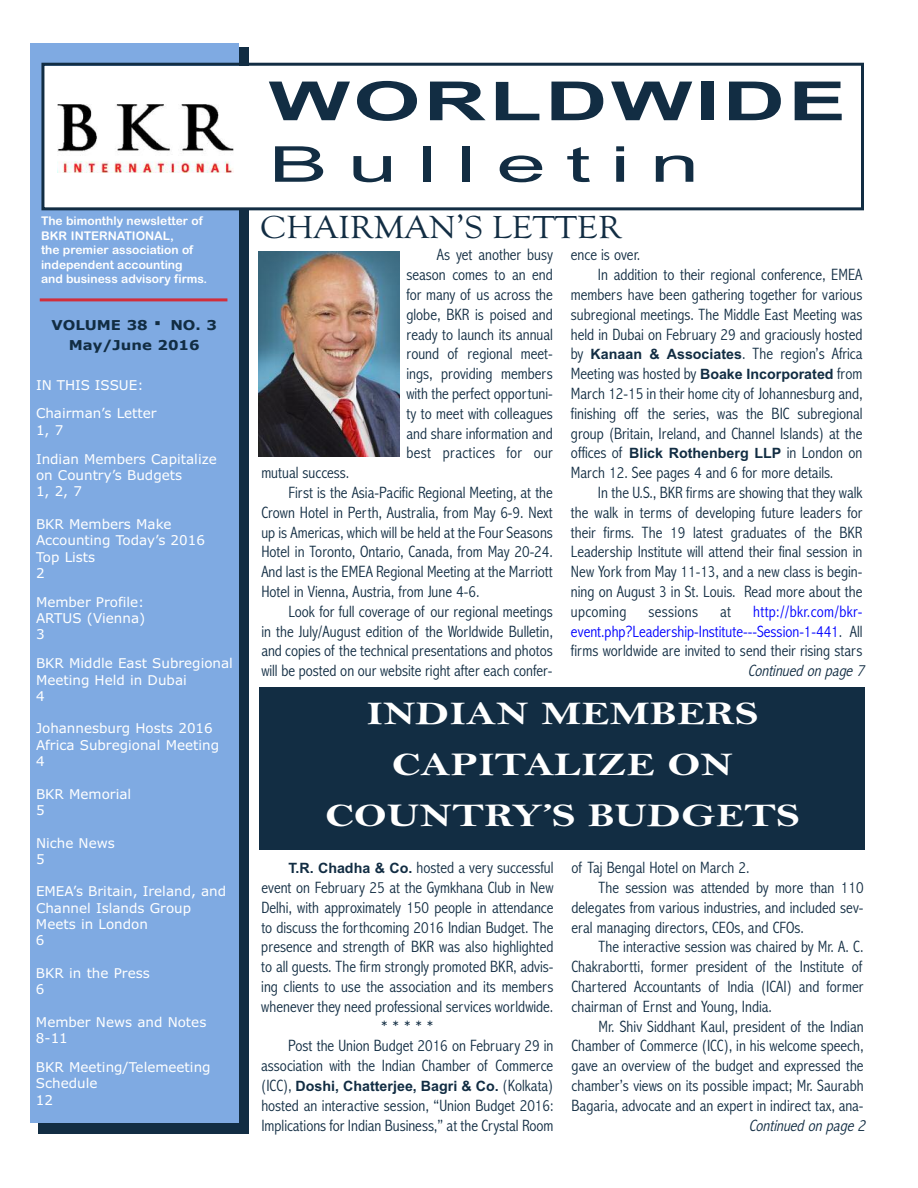
<style>
.page{position:relative;width:918px;height:1188px;background:#fff}
.page>*{position:absolute;margin:0;border:0;box-sizing:border-box;transform-origin:0 0}
.t1{font:700 54px "Arial";letter-spacing:.035em;color:#122d43;scale:1.6 1}
.t2{font:49.5px "Arial";letter-spacing:.225em;color:#122d43;scale:1.8 1}
.t3{font:33px/51px "Bell MT Bold";color:#fff;text-align:center;scale:1.3 1}
.t4{font:33px "Goudy Old Style T";color:#122d43;scale:1.1 1}
.t5{font:300 condensed 16.5px/19.8px "Abadi";color:#122d43}
.t6{font:300 condensed 16.5px/19.8px "Abadi";color:#00f;text-align:justify}
.t7{font:italic 300 condensed 16.5px "Abadi";color:#122d43}
.t8{font:300 condensed 16.5px "Abadi";letter-spacing:.02em;color:#122d43}
.t9{font:700 14.25px "Arial";color:#122d43}
.t10{font:13.5px/16.4px "Verdana";color:#fff}
.t11{font:700 13.5px/19.5px "Verdana";color:#122d43;text-align:center;scale:1.1 1}
.t12{font:12px/14.4px "Arial Rounded MT Bold";color:#fff}
.s1{font-family:"Arial";font-weight:700;font-stretch:normal;font-size:14.25px}
.s2{font-size:21px}
.s3{color:#122d43}
.s4{font-family:"Abadi";font-weight:300;font-stretch:condensed;font-size:16.5px}
</style>
<div class="page">
<div style="left:39px;top:48px;width:210px;height:1086px;background:#122d43"></div>
<div style="left:31px;top:43px;width:208px;height:1080px;background:#7faae2"></div>
<div style="left:44px;top:66px;width:817px;height:141px;background:#fff"></div>
<div style="left:41px;top:63px;width:823px;height:147px;border:3px solid #122d43"></div>
<img style="left:58px;top:104px;width:176px;height:69px">
<hr style="left:40px;top:298px;width:187px;height:3px;background:#d12e3b">
<img style="left:259px;top:251px;width:140px;height:206px">
<div style="left:260px;top:687px;width:605px;height:162px;background:#122d43"></div>
<h1 class="t1" style="left:269px;top:70px;width:362px">WORLDWIDE</h1>
<h2 class="t2" style="left:269px;top:136px;width:241px">Bulletin</h2>
<p class="t12" style="left:41px;top:214px;width:168px">The bimonthly newsletter of<br>BKR INTERNATIONAL,<br>the premier association of independent accounting and business advisory firms.</p>
<h3 class="t4" style="left:260px;top:207px;width:330px">CHAIRMAN’S LETTER</h3>
<p class="t5" style="left:406px;top:245px;width:148px;text-align:justify;text-indent:30px">As yet another busy season comes to an end for many of us across the globe, BKR is poised and ready to launch its annual round of regional meet&shy;ings, providing members with the perfect opportuni&shy;ty to meet with colleagues and share information and best practices for our</p>
<p class="t5" style="left:571px;top:245px;width:71px">ence is over.</p>
<p class="t5" style="left:598px;top:265px;width:266px">In addition to their regional conference, EMEA</p>
<p class="t5" style="left:571px;top:284px;width:293px">members have been gathering together for various</p>
<p class="t5" style="left:571px;top:304px;width:293px">subregional meetings. The Middle East Meeting was</p>
<p class="t5" style="left:571px;top:324px;width:293px">held in Dubai on February 29 and graciously hosted</p>
<p class="t5" style="left:571px;top:344px;width:293px">by <span class="s1">Kanaan &amp; Associates</span>. The region’s Africa</p>
<p class="t5" style="left:571px;top:364px;width:293px">Meeting was hosted by <span class="s1">Boake Incorporated</span> from</p>
<p class="t5" style="left:571px;top:383px;width:293px">March 12-15 in their home city of Johannesburg and,</p>
<p class="t5" style="left:571px;top:403px;width:293px">finishing off the series, was the BIC subregional</p>
<p class="t5" style="left:571px;top:423px;width:293px">group (Britain, Ireland, and Channel Islands) at the</p>
<p class="t5" style="left:571px;top:443px;width:293px">offices of <span class="s1">Blick Rothenberg LLP</span> in London on</p>
<p class="t5" style="left:571px;top:463px;width:264px">March 12. See pages 4 and 6 for more details.</p>
<p class="t5" style="left:598px;top:482px;width:266px">In the U.S., BKR firms are showing that they walk</p>
<p class="t5" style="left:571px;top:502px;width:293px">the walk in terms of developing future leaders for</p>
<p class="t5" style="left:571px;top:522px;width:293px">their firms. The 19 latest graduates of the BKR</p>
<p class="t5" style="left:571px;top:542px;width:293px">Leadership Institute will attend their final session in</p>
<p class="t5" style="left:571px;top:562px;width:293px">New York from May 11-13, and a new class is begin-</p>
<p class="t5" style="left:571px;top:581px;width:293px">ning on August 3 in St. Louis. Read more about the</p>
<p class="t8" style="left:571px;top:601px;width:57px">upcoming</p>
<p class="t8" style="left:649px;top:601px;width:51px">sessions</p>
<p class="t5" style="left:720px;top:601px;width:12px">at</p>
<p class="t11" style="left:51px;top:315px;width:152px">VOLUME 38 <span class="s2">·</span> NO. 3<br>May/June 2016</p>
<p class="t10" style="left:36px;top:370px;width:122px;line-height:29px">IN THIS ISSUE:<br>Chairman’s Letter</p>
<p class="t10" style="left:36px;top:416px;width:182px;line-height:29px">1, 7<br>Indian Members Capitalize</p>
<p class="t10" style="left:36px;top:467px;width:148px">on Country’s Budgets<br>1, 2, 7</p>
<p class="t10" style="left:36px;top:516px;width:170px">BKR Members Make<br>Accounting Today’s 2016<br>Top Lists<br>2</p>
<p class="t10" style="left:36px;top:594px;width:111px;text-align:justify">Member Profile:<br>ARTUS (Vienna)<br>3</p>
<p class="t10" style="left:36px;top:656px;width:198px">BKR Middle East Subregional<br>Meeting Held in Dubai<br>4</p>
<p class="t10" style="left:36px;top:721px;width:185px">Johannesburg Hosts 2016<br>Africa Subregional Meeting<br>4</p>
<p class="t10" style="left:36px;top:786px;width:97px">BKR Memorial<br>5</p>
<p class="t10" style="left:36px;top:835px;width:80px">Niche News<br>5</p>
<p class="t10" style="left:36px;top:884px;width:192px">EMEA’s Britain, Ireland, and<br>Channel Islands Group<br>Meets in London<br>6</p>
<p class="t10" style="left:36px;top:965px;width:115px">BKR in the Press<br>6</p>
<p class="t10" style="left:36px;top:1014px;width:172px">Member News and Notes<br>8-11</p>
<p class="t10" style="left:36px;top:1059px;width:176px">BKR Meeting/Telemeeting<br>Schedule<br>12</p>
<p class="t5" style="left:261px;top:463px;width:89px">mutual success.</p>
<p class="t5" style="left:288px;top:482px;width:266px">First is the Asia-Pacific Regional Meeting, at the</p>
<p class="t5" style="left:261px;top:502px;width:293px">Crown Hotel in Perth, Australia, from May 6-9. Next</p>
<p class="t5" style="left:261px;top:522px;width:293px">up is Americas, which will be held at the Four Seasons</p>
<p class="t5" style="left:261px;top:542px;width:293px">Hotel in Toronto, Ontario, Canada, from May 20-24.</p>
<p class="t5" style="left:261px;top:562px;width:293px">And last is the EMEA Regional Meeting at the Marriott</p>
<p class="t5" style="left:261px;top:581px;width:220px">Hotel in Vienna, Austria, from June 4-6.</p>
<p class="t5" style="left:288px;top:601px;width:266px">Look for full coverage of our regional meetings</p>
<p class="t5" style="left:261px;top:621px;width:293px">in the July/August edition of the Worldwide Bulletin,</p>
<p class="t5" style="left:261px;top:641px;width:293px">and copies of the technical presentations and photos</p>
<p class="t5" style="left:261px;top:661px;width:293px">will be posted on our website right after each confer-</p>
<p class="t6" style="left:571px;top:601px;width:293px;text-indent:182px">http://bkr.com/bkr&shy;event.php?Leadership-Institute---Session-1-441<span class="s3">. All firms worldwide are invited to send their rising stars</span></p>
<p class="t7" style="left:748px;top:661px;width:122px">Continued on page 7</p>
<h3 class="t3" style="left:325px;top:687px;width:366px">INDIAN MEMBERS<br>CAPITALIZE ON<br>COUNTRY’S BUDGETS</h3>
<p class="t5" style="left:288px;top:858px;width:267px"><span class="s1">T.R. Chadha &amp; Co.</span> hosted a very successful</p>
<p class="t5" style="left:261px;top:877px;width:294px">event on February 25 at the Gymkhana Club in New</p>
<p class="t5" style="left:261px;top:897px;width:294px">Delhi, with approximately 150 people in attendance</p>
<p class="t5" style="left:261px;top:917px;width:294px">to discuss the forthcoming 2016 Indian Budget. The</p>
<p class="t5" style="left:261px;top:937px;width:294px">presence and strength of BKR was also highlighted</p>
<p class="t5" style="left:261px;top:957px;width:294px">to all guests. The firm strongly promoted BKR, advis-</p>
<p class="t5" style="left:261px;top:976px;width:294px">ing clients to use the association and its members</p>
<p class="t5" style="left:261px;top:996px;width:294px">whenever they need professional services worldwide.</p>
<p class="t5" style="left:381px;top:1016px;width:54px">*****</p>
<p class="t5" style="left:288px;top:1036px;width:267px">Post the Union Budget 2016 on February 29 in</p>
<p class="t5" style="left:261px;top:1056px;width:294px">association with the Indian Chamber of Commerce</p>
<p class="t9" style="left:261px;top:1078px;width:294px"><span class="s4">(ICC),</span> Doshi, Chatterjee, Bagri &amp; Co. <span class="s4">(Kolkata)</span></p>
<p class="t5" style="left:261px;top:1095px;width:294px">hosted an interactive session, “Union Budget 2016:<br>Implications for Indian Business,” at the Crystal Room</p>
<p class="t5" style="left:571px;top:858px;width:180px">of Taj Bengal Hotel on March 2.</p>
<p class="t5" style="left:598px;top:877px;width:267px">The session was attended by more than 110</p>
<p class="t5" style="left:571px;top:897px;width:294px">delegates from various industries, and included sev-</p>
<p class="t5" style="left:571px;top:917px;width:234px">eral managing directors, CEOs, and CFOs.</p>
<p class="t5" style="left:598px;top:937px;width:267px">The interactive session was chaired by Mr. A. C.</p>
<p class="t5" style="left:571px;top:957px;width:292px">Chakrabortti, former president of the Institute of</p>
<p class="t5" style="left:571px;top:976px;width:294px">Chartered Accountants of India (ICAI) and former</p>
<p class="t5" style="left:571px;top:996px;width:202px">chairman of Ernst and Young, India.</p>
<p class="t5" style="left:598px;top:1016px;width:267px">Mr. Shiv Siddhant Kaul, president of the Indian</p>
<p class="t5" style="left:571px;top:1036px;width:294px">Chamber of Commerce (ICC), in his welcome speech,</p>
<p class="t5" style="left:571px;top:1056px;width:294px">gave an overview of the budget and expressed the</p>
<p class="t5" style="left:571px;top:1075px;width:294px">chamber’s views on its possible impact; Mr. Saurabh</p>
<p class="t5" style="left:571px;top:1095px;width:294px">Bagaria, advocate and an expert in indirect tax, ana-</p>
<p class="t7" style="left:749px;top:1115px;width:122px">Continued on page 2</p>
</div>
